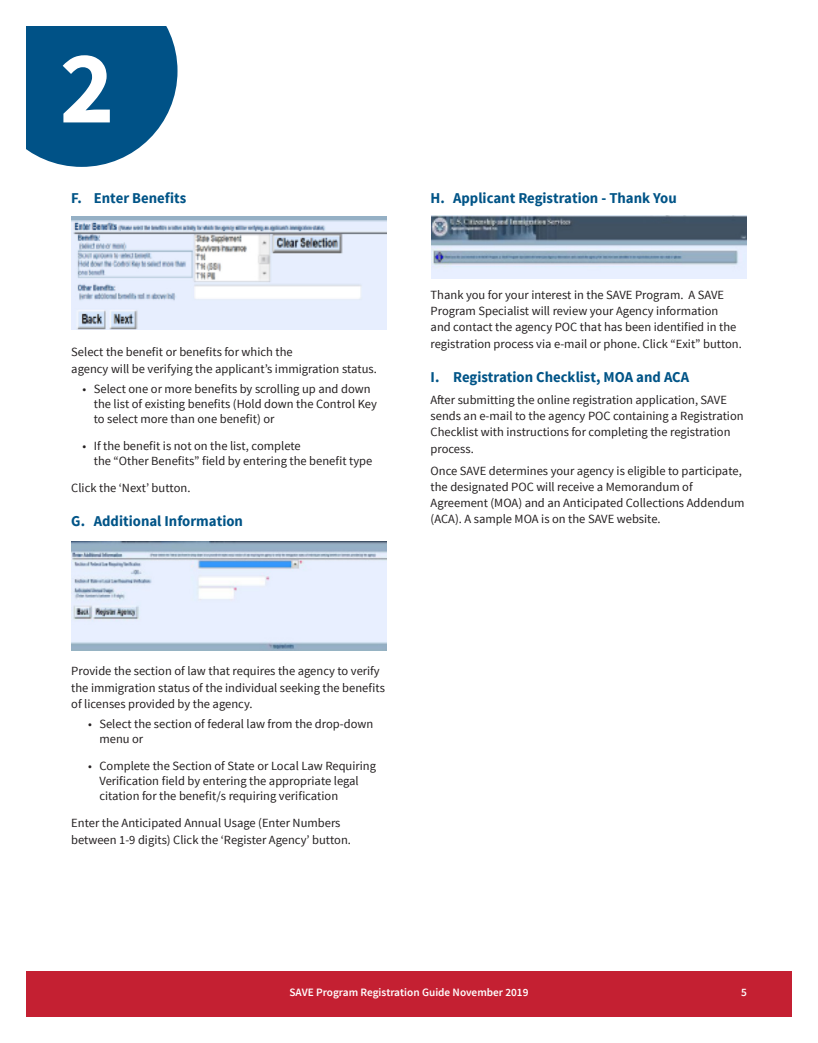
<style>
.page{position:relative;width:818px;height:1043px;background:#fff}
.page>*{position:absolute;margin:0;border:0;box-sizing:border-box;transform-origin:0 0}
.t1{font:700 103.75px "Source Sans Pro";color:#fff}
.t2{font:700 15px "Source Sans Pro";color:#005487}
.Paragraph_Style_2{font:12.5px/16.2px "Source Sans Pro";color:#231f20}
.t3{font:600 11.25px "Source Sans Pro";color:#fff}
</style>
<div class="page">
<div style="left:26px;top:971px;width:765px;height:45px;background:#c42032"></div>
<img style="left:71px;top:541px;width:315px;height:110px">
<img style="left:431px;top:216px;width:315px;height:62px">
<img style="left:71px;top:216px;width:315px;height:113px">
<svg style="left:26px;top:26px;width:151px;height:141px;background:#1d6594"></svg>
<p class="t1" style="left:60px;top:21px;width:56px">2</p>
<p class="t2" style="left:71px;top:188px;width:116px">F. Enter Benefits</p>
<p class="Paragraph_Style_2" style="left:71px;top:344px;width:307px">Select the benefit or benefits for which the<br>agency will be verifying the applicant’s immigration status.</p>
<p class="Paragraph_Style_2" style="left:94px;top:382px;width:285px;line-height:15px;text-indent:-11px">• Select one or more benefits by scrolling up and down the list of existing benefits (Hold down the Control Key to select more than one benefit) or</p>
<p class="Paragraph_Style_2" style="left:94px;top:438px;width:280px;line-height:15px;text-indent:-11px">• If the benefit is not on the list, complete<br>the “Other Benefits” field by entering the benefit type</p>
<p class="Paragraph_Style_2" style="left:71px;top:480px;width:121px">Click the ‘Next’ button.</p>
<p class="t2" style="left:71px;top:512px;width:173px">G. Additional Information</p>
<p class="t2" style="left:430px;top:188px;width:247px">H. Applicant Registration - Thank You</p>
<p class="Paragraph_Style_2" style="left:430px;top:287px;width:313px">Thank you for your interest in the SAVE Program. A SAVE Program Specialist will review your Agency information<br>and contact the agency POC that has been identified in the registration process via e-mail or phone. Click “Exit” button.</p>
<p class="t2" style="left:430px;top:367px;width:260px">I. Registration Checklist, MOA and ACA</p>
<p class="Paragraph_Style_2" style="left:430px;top:392px;width:314px">After submitting the online registration application, SAVE sends an e-mail to the agency POC containing a Registration Checklist with instructions for completing the registration process.</p>
<p class="Paragraph_Style_2" style="left:430px;top:462px;width:315px">Once SAVE determines your agency is eligible to participate, the designated POC will receive a Memorandum of Agreement (MOA) and an Anticipated Collections Addendum (ACA). A sample MOA is on the SAVE website.</p>
<p class="Paragraph_Style_2" style="left:71px;top:663px;width:315px">Provide the section of law that requires the agency to verify the immigration status of the individual seeking the benefits of licenses provided by the agency.</p>
<p class="Paragraph_Style_2" style="left:99px;top:717px;width:275px;line-height:15px;text-indent:-11px">• Select the section of federal law from the drop-down menu or</p>
<p class="Paragraph_Style_2" style="left:99px;top:758px;width:278px;line-height:15px;text-indent:-11px">• Complete the Section of State or Local Law Requiring<br>Verification field by entering the appropriate legal citation for the benefit/s requiring verification</p>
<p class="Paragraph_Style_2" style="left:71px;top:815px;width:281px">Enter the Anticipated Annual Usage (Enter Numbers between 1-9 digits) Click the ‘Register Agency’ button.</p>
<p class="t3" style="left:289px;top:985px;width:240px">SAVE Program Registration Guide November 2019</p>
<p class="t3" style="left:741px;top:985px;width:7px">5</p>
</div>
